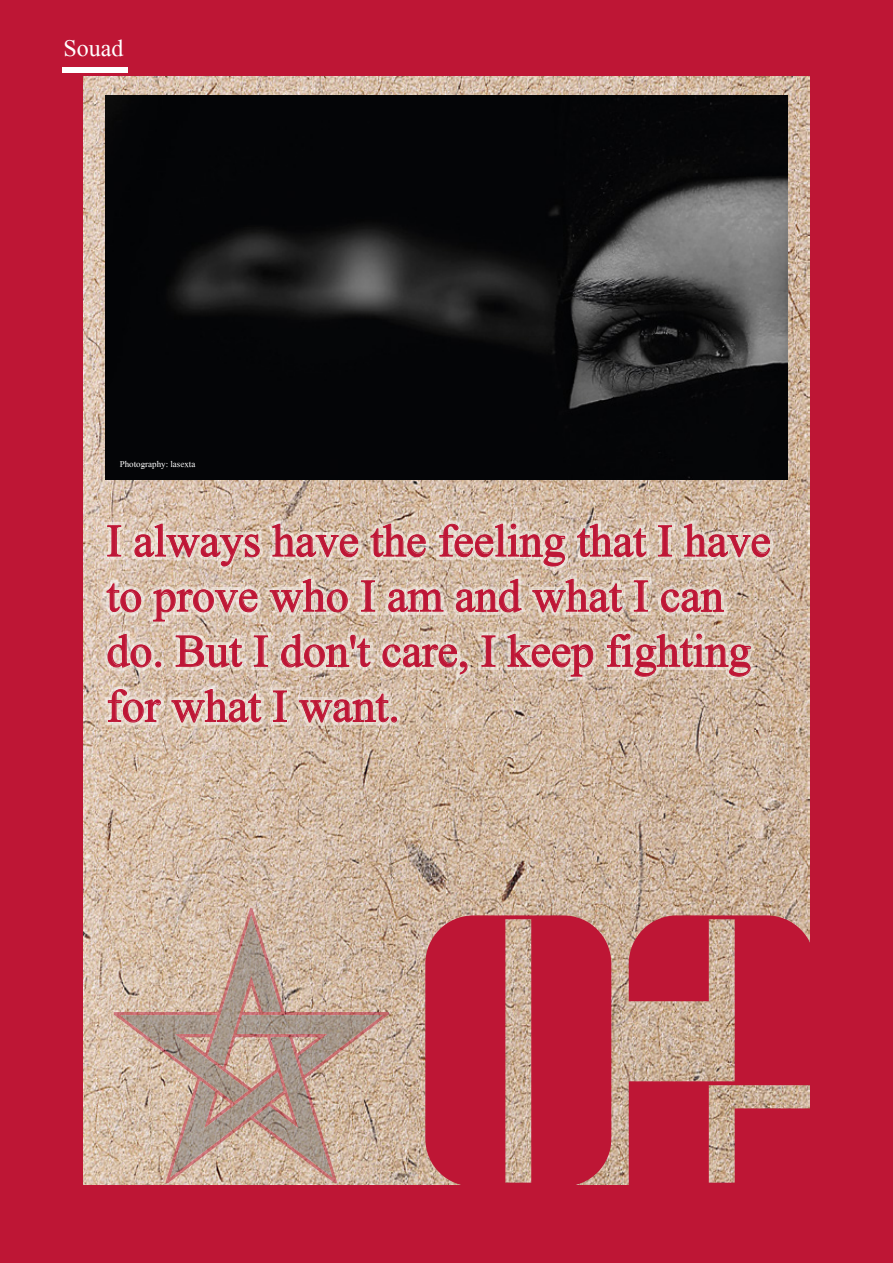
<style>
.page{position:relative;width:893px;height:1263px;background:#fff}
.page>*{position:absolute;margin:0;border:0;box-sizing:border-box;transform-origin:0 0}
.t1{font:386.7px "Dunfordmoore";color:#be1635}
.t2{font:45.9px/55.1px "Mongolian Baiti";color:#be1636}
.t3{font:24px "Mongolian Baiti";color:#fff}
.t4{font:9px "Mongolian Baiti";color:#fff}
</style>
<div class="page">
<hr style="left:892px;top:1px;width:1px;height:1262px;background:#be1635">
<div style="left:0;top:0;width:893px;height:1262px;background:#be1635"></div>
<img style="left:83px;top:77px;width:726px;height:1107px">
<div style="left:62px;top:68px;width:65px;height:5px;background:#fff"></div>
<svg style="left:100px;top:514px;width:679px;height:223px;background:#d3b3a5"></svg>
<svg style="left:114px;top:908px;width:275px;height:275px;background:#d0b7a2"></svg>
<svg style="left:121px;top:915px;width:262px;height:262px;background:#c4aa98"></svg>
<img style="left:105px;top:95px;width:683px;height:384px">
<p class="t3" style="left:63px;top:35px;width:61px">Souad</p>
<p class="t4" style="left:120px;top:459px;width:77px">Photography: lasexta</p>
<p class="t2" style="left:107px;top:514px;width:666px">I always have the feeling that I have to prove who I am and what I can do. But I don't care, I keep fighting for what I want.</p>
<h1 class="t1" style="left:425px;top:833px;width:408px">02</h1>
</div>
